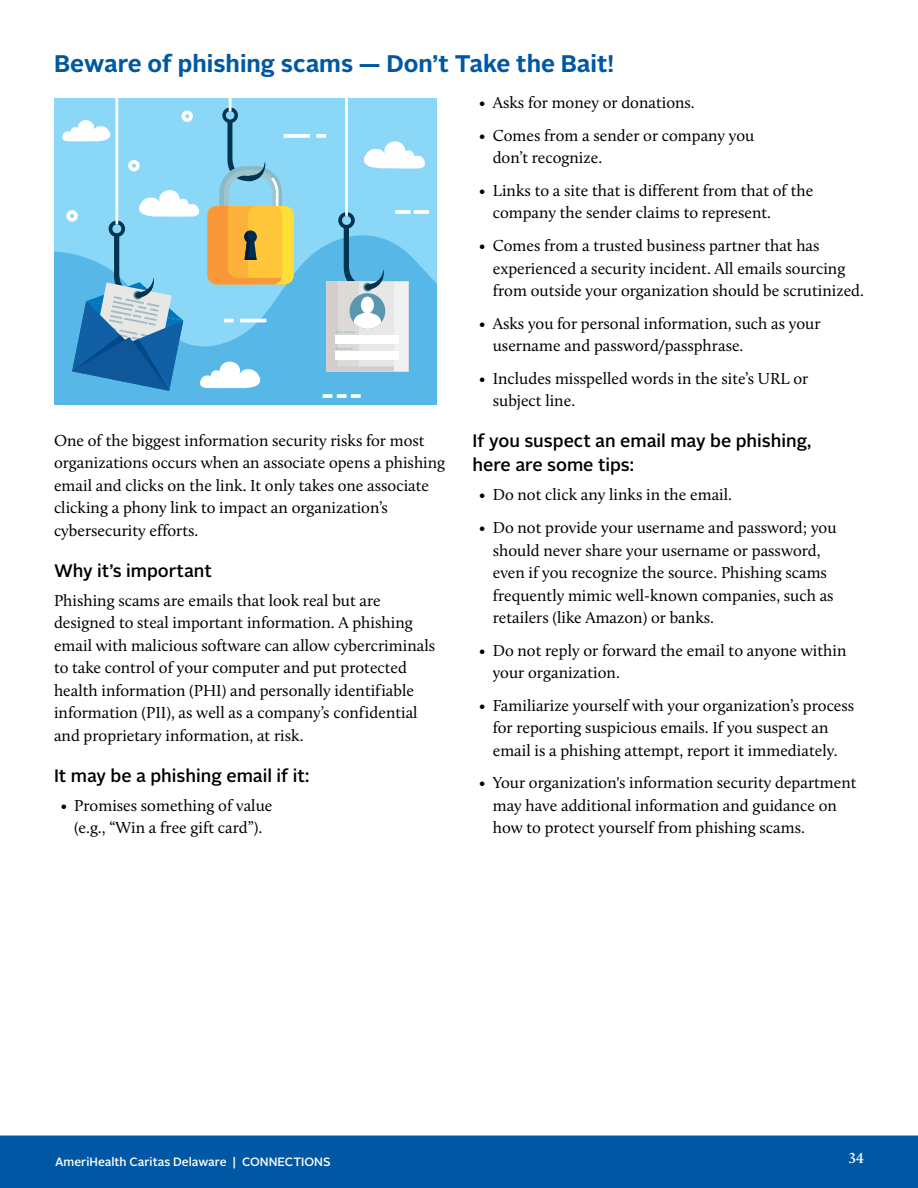
<style>
.page{position:relative;width:918px;height:1188px;background:#fff}
.page>*{position:absolute;margin:0;border:0;box-sizing:border-box;transform-origin:0 0}
.Headline_Span{font:700 24px "Alright Sans";color:#0058a4}
.Sub-headline{font:500 18px/24px "Alright Sans";color:#000}
.Body_Copy{font:16.5px/22.5px "Calluna";color:#000}
.t1{font:600 15px "Calluna";color:#fff}
.t2{font:500 12px "Alright Sans";color:#fff}
</style>
<div class="page">
<div style="left:54px;top:98px;width:382px;height:307px;background:#8bd7f8"></div>
<div style="left:54px;top:251px;width:382px;height:154px;background:#57b8e8"></div>
<hr style="left:345px;top:98px;width:3px;height:118px;background:#fff">
<svg style="left:61px;top:98px;width:174px;height:293px"></svg>
<svg style="left:65px;top:109px;width:368px;height:291px"></svg>
<div style="left:0;top:1136px;width:918px;height:52px;background:#0058a4"></div>
<p class="Headline_Span" style="left:54px;top:47px;width:562px">Beware of phishing scams — Don’t Take the Bait!</p>
<p class="Body_Copy" style="left:54px;top:429px;width:393px">One of the biggest information security risks for most organizations occurs when an associate opens a phishing email and clicks on the link. It only takes one associate clicking a phony link to impact an organization’s cybersecurity efforts.</p>
<p class="Sub-headline" style="left:54px;top:559px;width:160px">Why it’s important</p>
<p class="Body_Copy" style="left:54px;top:589px;width:383px">Phishing scams are emails that look real but are designed to steal important information. A phishing email with malicious software can allow cybercriminals to take control of your computer and put protected health information (PHI) and personally identifiable information (PII), as well as a company’s confidential and proprietary information, at risk.</p>
<p class="Sub-headline" style="left:54px;top:764px;width:257px">It may be a phishing email if it:</p>
<p class="Body_Copy" style="left:61px;top:794px;width:213px;text-align:center">• Promises something of value (e.g., “Win a free gift card”).</p>
<p class="Body_Copy" style="left:479px;top:91px;width:217px">• Asks for money or donations.</p>
<p class="Body_Copy" style="left:493px;top:124px;width:263px;text-indent:-14px">• Comes from a sender or company you don’t recognize.</p>
<p class="Body_Copy" style="left:493px;top:179px;width:322px;text-indent:-14px">• Links to a site that is different from that of the company the sender claims to represent.</p>
<p class="Body_Copy" style="left:493px;top:234px;width:373px;text-indent:-14px">• Comes from a trusted business partner that has experienced a security incident. All emails sourcing from outside your organization should be scrutinized.</p>
<p class="Body_Copy" style="left:493px;top:312px;width:329px;text-indent:-14px">• Asks you for personal information, such as your username and password/passphrase.</p>
<p class="Body_Copy" style="left:493px;top:367px;width:317px;text-indent:-14px">• Includes misspelled words in the site’s URL or subject line.</p>
<p class="Sub-headline" style="left:472px;top:429px;width:340px">If you suspect an email may be phishing, here are some tips:</p>
<p class="Body_Copy" style="left:479px;top:484px;width:254px">• Do not click any links in the email.</p>
<p class="Body_Copy" style="left:493px;top:516px;width:345px;text-indent:-14px">• Do not provide your username and password; you should never share your username or password, even if you recognize the source. Phishing scams frequently mimic well-known companies, such as retailers (like Amazon) or banks.</p>
<p class="Body_Copy" style="left:493px;top:639px;width:355px;text-indent:-14px">• Do not reply or forward the email to anyone within your organization.</p>
<p class="Body_Copy" style="left:493px;top:694px;width:363px;text-indent:-14px">• Familiarize yourself with your organization’s process for reporting suspicious emails. If you suspect an email is a phishing attempt, report it immediately.</p>
<p class="Body_Copy" style="left:493px;top:772px;width:365px;text-indent:-14px">• Your organization's information security department may have additional information and guidance on how to protect yourself from phishing scams.</p>
<p class="t2" style="left:55px;top:1154px;width:277px">AmeriHealth Caritas Delaware | CONNECTIONS</p>
<p class="t1" style="left:849px;top:1149px;width:17px">34</p>
</div>
